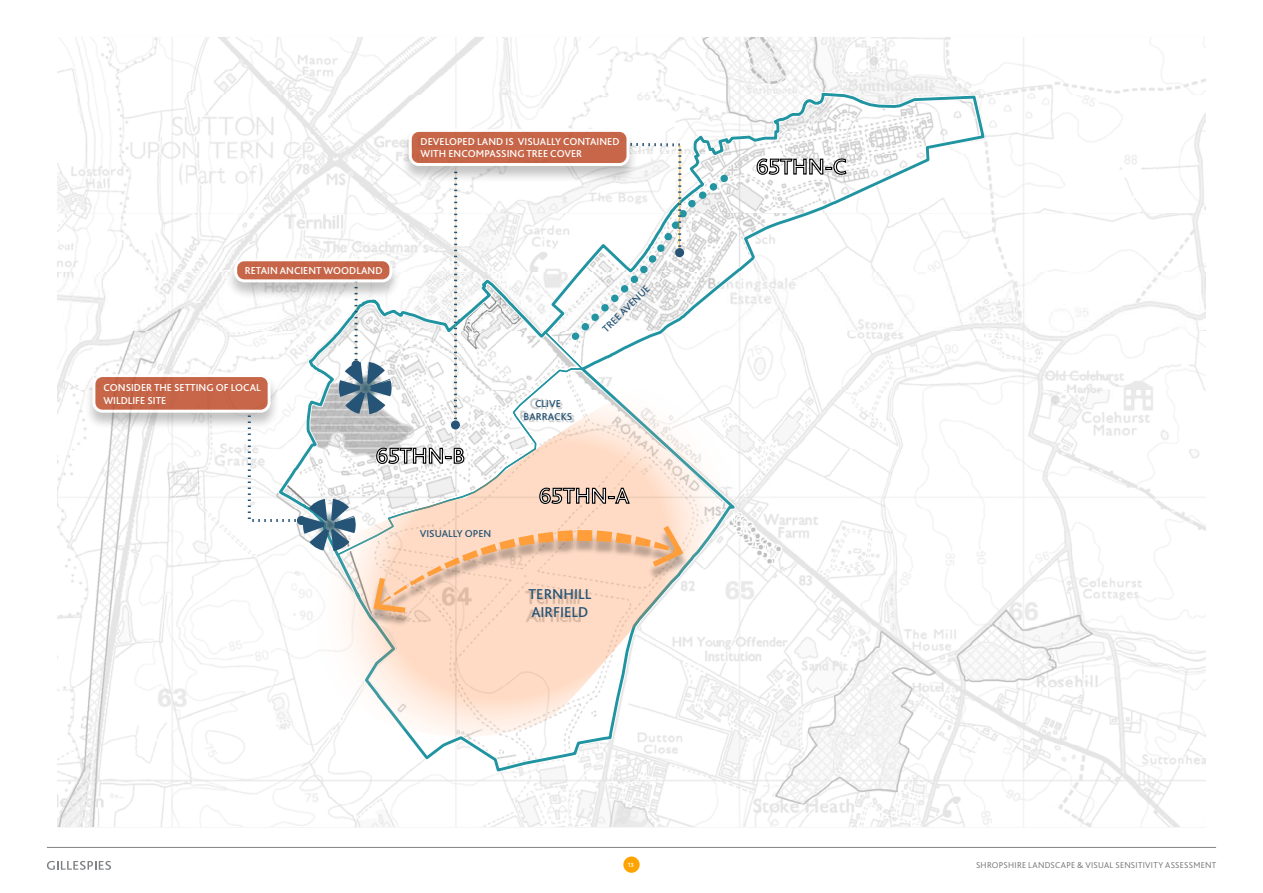
<style>
.page{position:relative;width:1263px;height:893px;background:#fff}
.page>*{position:absolute;margin:0;border:0;box-sizing:border-box;transform-origin:0 0}
.t1{font:500 22.5px "Bliss 2";color:#fff}
.t2{font:500 15px/18px "Bliss 2";color:#265476}
.t3{font:500 12px "Bliss 2";color:#fff}
.t4{font:500 10.5px/12.6px "Bliss 2";color:#fff}
.t5{font:500 10.5px/12.6px "Bliss 2";color:#265476;text-align:center}
.t6{font:300 8.85px "Bliss 2";letter-spacing:.025em;color:#6c6d70}
.t7{font:500 6.3px "Bliss 2";color:#fff}
</style>
<div class="page">
<div style="left:623px;top:856px;width:17px;height:17px;background:#ffa300;border-radius:50%"></div>
<hr style="left:47px;top:847px;width:1169px;height:1px;background:#808285">
<svg style="left:47px;top:861px;width:64px;height:9px"></svg>
<hr style="left:66px;top:37px;width:1139px;height:1px;background:#bec6c4">
<hr style="left:58px;top:826px;width:1147px;height:1px;background:#bec6c4">
<img style="left:58px;top:38px;width:1147px;height:788px">
<svg style="left:185px;top:239px;width:560px;height:537px"></svg>
<svg style="left:252px;top:91px;width:734px;height:682px"></svg>
<svg style="left:299px;top:386px;width:445px;height:351px"></svg>
<img style="left:220px;top:254px;width:26px;height:52px">
<svg style="left:236px;top:260px;width:155px;height:21px"></svg>
<div style="left:234px;top:258px;width:158px;height:24px;border:3px solid #fff;border-radius:9px"></div>
<img style="left:79px;top:369px;width:167px;height:67px">
<div style="left:94px;top:376px;width:175px;height:35px;background:#c76648;border-radius:9px"></div>
<div style="left:92px;top:374px;width:179px;height:39px;border:3px solid #fff;border-radius:9px"></div>
<img style="left:396px;top:123px;width:249px;height:18px">
<div style="left:410px;top:130px;width:218px;height:35px;background:#c76648;border-radius:9px"></div>
<div style="left:409px;top:129px;width:220px;height:37px;border:3px solid #fff;border-radius:9px"></div>
<svg style="left:756px;top:158px;width:91px;height:18px"></svg>
<img style="left:366px;top:613px;width:326px;height:16px">
<svg style="left:246px;top:141px;width:489px;height:472px"></svg>
<div style="left:297px;top:516px;width:9px;height:9px;background:#265476;border-radius:50%"></div>
<p class="t4" style="left:421px;top:135px;width:200px">DEVELOPED LAND IS VISUALLY CONTAINED<br>WITH ENCOMPASSING TREE COVER</p>
<p class="t4" style="left:245px;top:264px;width:139px">RETAIN ANCIENT WOODLAND</p>
<p class="t3" style="left:221px;top:267px;width:87px">GRANGE WOOD</p>
<p class="t4" style="left:103px;top:381px;width:159px">CONSIDER THE SETTING OF LOCAL<br>WILDLIFE SITE</p>
<p class="t5" style="left:524px;top:397px;width:50px">CLIVE<br>BARRACKS</p>
<p class="t5" style="left:599px;top:325px;width:63px;rotate:-44deg">TREE AVENUE</p>
<p class="t1" style="left:376px;top:442px;width:91px">65THN-B</p>
<p class="t5" style="left:420px;top:527px;width:73px">VISUALLY OPEN</p>
<p class="t1" style="left:539px;top:482px;width:92px">65THN-A</p>
<p class="t2" style="left:528px;top:585px;width:64px">TERNHILL<br>AIRFIELD</p>
<p class="t7" style="left:628px;top:861px;width:8px">13</p>
<p class="t6" style="left:976px;top:859px;width:242px">SHROPSHIRE LANDSCAPE &amp; VISUAL SENSITIVITY ASSESSMENT</p>
</div>
